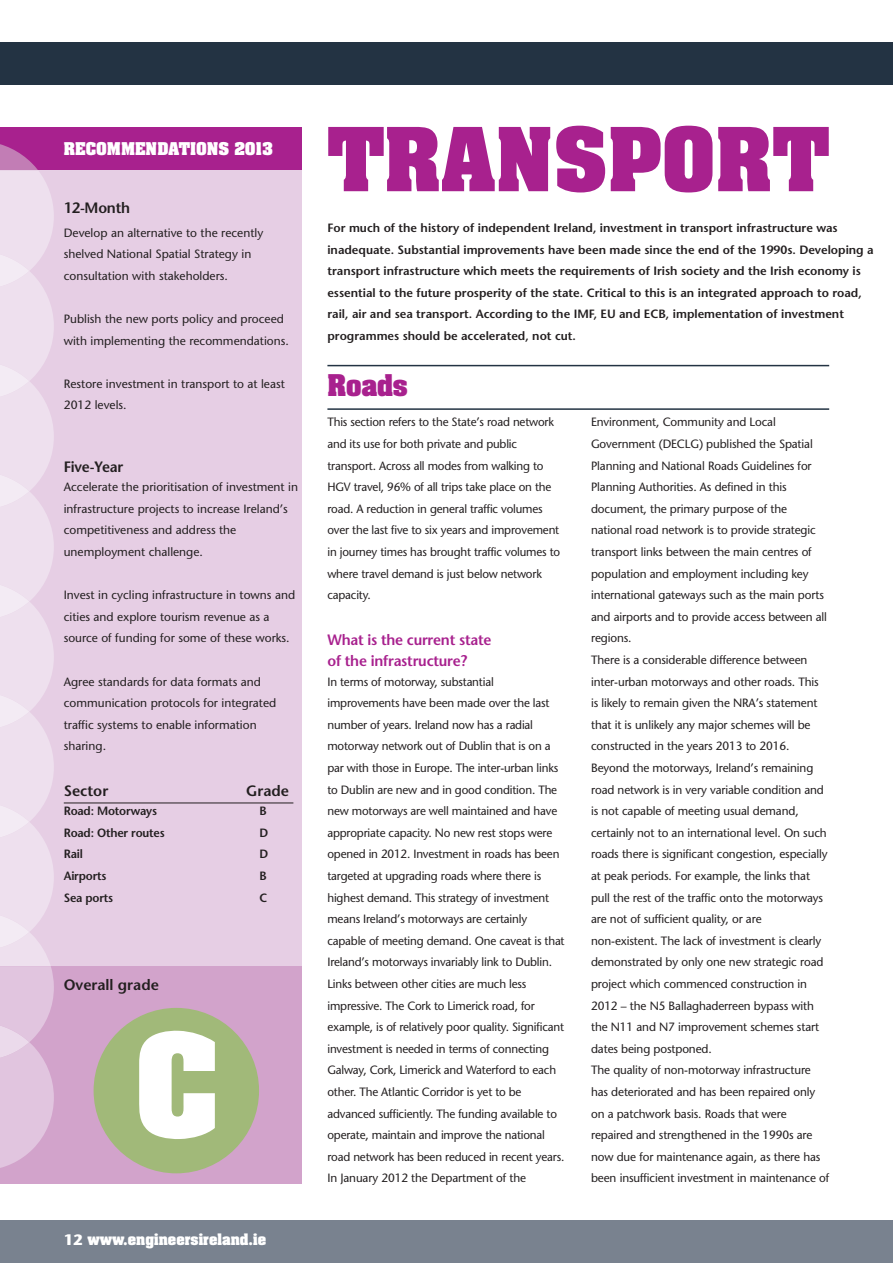
<style>
.page{position:relative;width:893px;height:1263px;background:#fff}
.page>*{position:absolute;margin:0;border:0;box-sizing:border-box;transform-origin:0 0}
.t1{font:700 121.5px "Aachen";color:#fff}
.t2{font:700 75px "Aachen";color:#a8218e}
.t3{font:700 25.5px "Aachen";letter-spacing:-.01em;color:#a8218e}
.t4{font:600 15px/21.6px "Stone Sans";letter-spacing:-.015em;color:#a8218e}
.t5{font:600 15px "Stone Sans";color:#231f20}
.t6{font:700 15px "Aachen";color:#fff}
.t7{font:700 13.5px "Aachen";color:#fff}
.t8{font:12px/21.6px "Stone Sans";letter-spacing:-.01em;color:#231f20}
.t9{font:600 12px/21.6px "Stone Sans";color:#231f20}
.s1{font-family:"Stone Sans";font-size:15px}
</style>
<div class="page">
<div style="left:0;top:128px;width:302px;height:1055px;background:#e6cee4"></div>
<div style="left:0;top:128px;width:302px;height:42px;background:#a8218e"></div>
<div style="left:0;top:966px;width:302px;height:217px;background:#d2a3cb"></div>
<div style="left:0;top:1220px;width:893px;height:43px;background:#79828f"></div>
<div style="left:0;top:43px;width:893px;height:42px;background:#233343"></div>
<div style="left:94px;top:1008px;width:165px;height:165px;background:#a1b979;border-radius:50%"></div>
<hr style="left:327px;top:408px;width:502px;height:2px;background:#233343">
<hr style="left:327px;top:365px;width:502px;height:1px;background:#233343">
<hr style="left:64px;top:802px;width:229px;height:1px;background:#231f20">
<svg style="left:0;top:144px;width:54px;height:1024px"></svg>
<p class="t6" style="left:64px;top:142px;width:210px">RECOMMENDATIONS 2013</p>
<p class="t5" style="left:64px;top:201px;width:68px">12-Month</p>
<p class="t8" style="left:64px;top:223px;width:201px">Develop an alternative to the recently shelved National Spatial Strategy in consultation with stakeholders.</p>
<p class="t8" style="left:64px;top:309px;width:227px">Publish the new ports policy and proceed with implementing the recommendations.</p>
<p class="t8" style="left:64px;top:374px;width:223px">Restore investment in transport to at least<br>2012 levels.</p>
<p class="t5" style="left:64px;top:461px;width:61px">Five-Year</p>
<p class="t8" style="left:64px;top:477px;width:236px">Accelerate the prioritisation of investment in infrastructure projects to increase Ireland’s competitiveness and address the unemployment challenge.</p>
<p class="t8" style="left:64px;top:585px;width:233px">Invest in cycling infrastructure in towns and cities and explore tourism revenue as a source of funding for some of these works.</p>
<p class="t8" style="left:64px;top:672px;width:214px">Agree standards for data formats and communication protocols for integrated traffic systems to enable information sharing.</p>
<p class="t5" style="left:64px;top:785px;width:46px">Sector</p>
<p class="t5" style="left:246px;top:785px;width:45px">Grade</p>
<p class="t9" style="left:64px;top:801px;width:95px">Road: Motorways</p>
<p class="t9" style="left:259px;top:801px;width:9px">B</p>
<p class="t9" style="left:64px;top:823px;width:103px">Road: Other routes</p>
<p class="t9" style="left:259px;top:823px;width:10px">D</p>
<p class="t9" style="left:64px;top:845px;width:21px">Rail</p>
<p class="t9" style="left:259px;top:845px;width:10px">D</p>
<p class="t9" style="left:64px;top:866px;width:44px">Airports</p>
<p class="t9" style="left:259px;top:866px;width:9px">B</p>
<p class="t9" style="left:64px;top:888px;width:51px">Sea ports</p>
<p class="t9" style="left:259px;top:888px;width:9px">C</p>
<p class="t5" style="left:64px;top:979px;width:97px">Overall grade</p>
<h1 class="t1" style="left:135px;top:1033px;width:87px">C</h1>
<p class="t7" style="left:64px;top:1233px;width:204px"><span class="s1">12</span> www.engineersireland.ie</p>
<h2 class="t2" style="left:327px;top:127px;width:504px">TRANSPORT</h2>
<p class="t9" style="left:327px;top:218px;width:548px">For much of the history of independent Ireland, investment in transport infrastructure was inadequate. Substantial improvements have been made since the end of the 1990s. Developing a transport infrastructure which meets the requirements of Irish society and the Irish economy is essential to the future prosperity of the state. Critical to this is an integrated approach to road, rail, air and sea transport. According to the IMF, EU and ECB, implementation of investment programmes should be accelerated, not cut.</p>
<h3 class="t3" style="left:327px;top:374px;width:82px">Roads</h3>
<p class="t8" style="left:327px;top:413px;width:234px">This section refers to the State’s road network and its use for both private and public transport. Across all modes from walking to HGV travel, 96% of all trips take place on the road. A reduction in general traffic volumes over the last five to six years and improvement in journey times has brought traffic volumes to where travel demand is just below network capacity.</p>
<p class="t4" style="left:327px;top:630px;width:166px">What is the current state of the infrastructure?</p>
<p class="t8" style="left:327px;top:672px;width:239px">In terms of motorway, substantial improvements have been made over the last number of years. Ireland now has a radial motorway network out of Dublin that is on a par with those in Europe. The inter-urban links to Dublin are new and in good condition. The new motorways are well maintained and have appropriate capacity. No new rest stops were opened in 2012. Investment in roads has been targeted at upgrading roads where there is highest demand. This strategy of investment means Ireland’s motorways are certainly capable of meeting demand. One caveat is that Ireland’s motorways invariably link to Dublin.<br>Links between other cities are much less impressive. The Cork to Limerick road, for example, is of relatively poor quality. Significant investment is needed in terms of connecting Galway, Cork, Limerick and Waterford to each other. The Atlantic Corridor is yet to be advanced sufficiently. The funding available to operate, maintain and improve the national road network has been reduced in recent years.<br>In January 2012 the Department of the</p>
<p class="t8" style="left:591px;top:413px;width:240px">Environment, Community and Local Government (DECLG) published the Spatial Planning and National Roads Guidelines for Planning Authorities. As defined in this document, the primary purpose of the national road network is to provide strategic transport links between the main centres of population and employment including key international gateways such as the main ports and airports and to provide access between all regions.<br>There is a considerable difference between inter-urban motorways and other roads. This<br>is likely to remain given the NRA’s statement that it is unlikely any major schemes will be constructed in the years 2013 to 2016.<br>Beyond the motorways, Ireland’s remaining road network is in very variable condition and is not capable of meeting usual demand, certainly not to an international level. On such roads there is significant congestion, especially at peak periods. For example, the links that pull the rest of the traffic onto the motorways are not of sufficient quality, or are non-existent. The lack of investment is clearly demonstrated by only one new strategic road project which commenced construction in 2012 – the N5 Ballaghaderreen bypass with the N11 and N7 improvement schemes start dates being postponed.<br>The quality of non-motorway infrastructure has deteriorated and has been repaired only on a patchwork basis. Roads that were repaired and strengthened in the 1990s are now due for maintenance again, as there has been insufficient investment in maintenance of</p>
</div>
